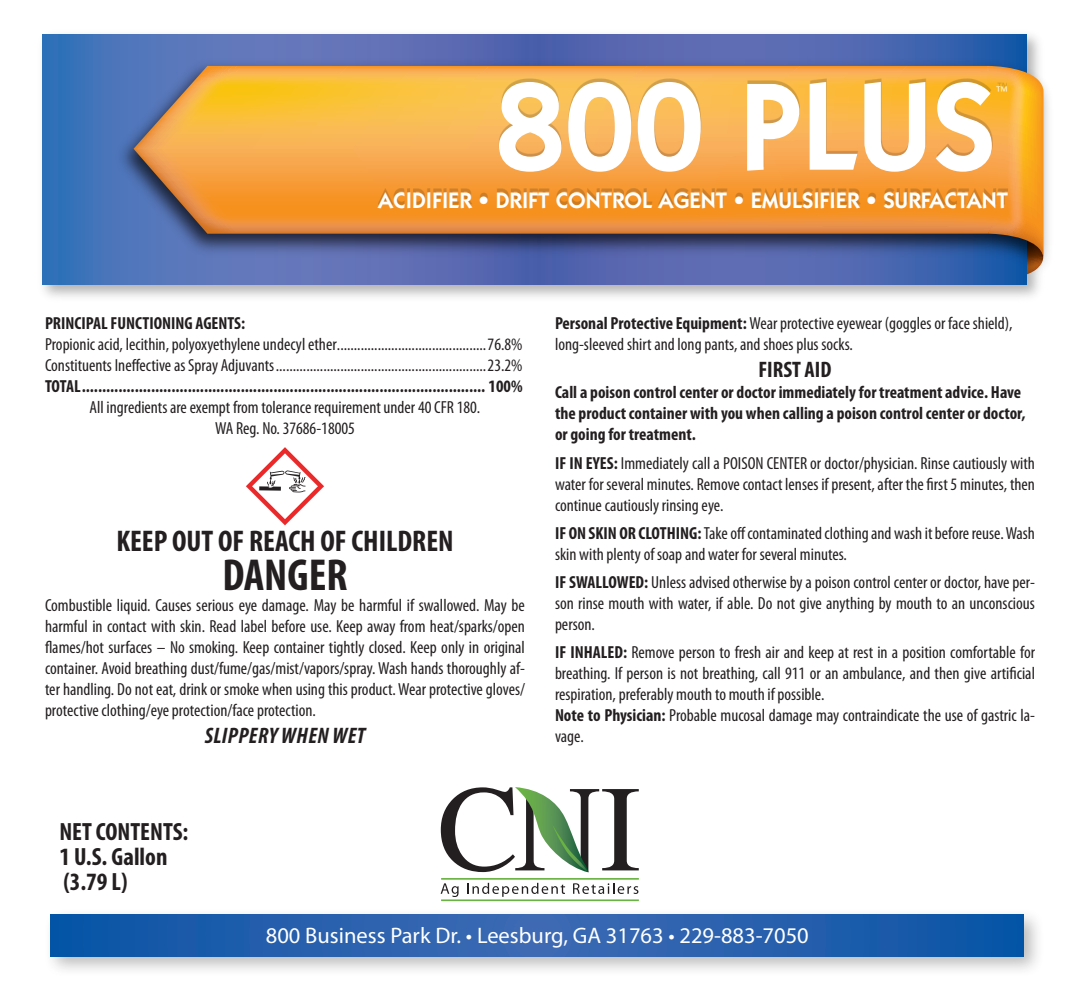
<style>
.page{position:relative;width:1080px;height:990px;background:#fff}
.page>*{position:absolute;margin:0;border:0;box-sizing:border-box;transform-origin:0 0}
.t1{font:600 125px "ITC Kabel Std";color:#fff}
.t2{font:700 condensed 45px "Myriad Pro";color:#231f20}
.t3{font:700 condensed 30px "Myriad Pro";color:#231f20}
.t4{font:700 condensed 25px/25px "Myriad Pro";color:#231f20}
.t5{font:600 22.5px "ITC Kabel Std";color:#fff}
.t6{font:22.5px "Myriad Pro";color:#fff}
.t7{font:italic 700 condensed 22.5px "Myriad Pro";letter-spacing:.02em;color:#231f20}
.t8{font:700 condensed 22.5px "Myriad Pro";color:#231f20}
.t9{font:condensed 17.5px/21px "Myriad Pro";color:#231f20}
.t10{font:700 condensed 17.5px/21px "Myriad Pro";color:#231f20}
.t11{font:12.5px "ITC Kabel Std";color:#fff}
.s1{font-weight:700}
</style>
<div class="page">
<div style="left:44px;top:908px;width:1001px;height:70px;background:#231f20;opacity:.3"></div>
<svg style="left:50px;top:914px;width:974px;height:42px;background:#235fac"></svg>
<svg style="left:246px;top:447px;width:78px;height:78px"></svg>
<img style="left:42px;top:35px;width:997px;height:262px">
<svg style="left:42px;top:34px;width:985px;height:250px;background:#466eb5"></svg>
<img style="left:108px;top:54px;width:941px;height:230px">
<svg style="left:134px;top:66px;width:910px;height:191px;background:#cb914f"></svg>
<div style="left:499px;top:78px;width:508px;height:90px;background:#231f20;opacity:.2"></div>
<div style="left:378px;top:188px;width:630px;height:17px;background:#231f20;opacity:.2"></div>
<hr style="left:441px;top:878px;width:198px;height:2px;background:#69b342">
<hr style="left:441px;top:899px;width:198px;height:2px;background:#69b342">
<svg style="left:441px;top:883px;width:18px;height:14px"></svg>
<svg style="left:467px;top:883px;width:98px;height:14px"></svg>
<svg style="left:573px;top:883px;width:65px;height:11px"></svg>
<svg style="left:441px;top:787px;width:198px;height:85px"></svg>
<h1 class="t1" style="left:496px;top:53px;width:502px">800 PLUS</h1>
<p class="t11" style="left:996px;top:83px;width:14px">™</p>
<p class="t5" style="left:378px;top:187px;width:631px">ACIDIFIER • DRIFT CONTROL AGENT • EMULSIFIER • SURFACTANT</p>
<p class="t10" style="left:45px;top:313px;width:202px">PRINCIPAL FUNCTIONING AGENTS:</p>
<p class="t9" style="left:45px;top:334px;width:479px">Propionic acid, lecithin, polyoxyethylene undecyl ether............................................76.8%<br>Constituents Ineffective as Spray Adjuvants..............................................................23.2%</p>
<p class="t10" style="left:45px;top:376px;width:479px">TOTAL................................................................................................... 100%</p>
<p class="t9" style="left:90px;top:397px;width:392px;text-align:center">All ingredients are exempt from tolerance requirement under 40 CFR 180.<br>WA Reg. No. 37686-18005</p>
<h3 class="t3" style="left:116px;top:523px;width:339px">KEEP OUT OF REACH OF CHILDREN</h3>
<h2 class="t2" style="left:222px;top:547px;width:127px">DANGER</h2>
<p class="t9" style="left:45px;top:595px;width:482px;text-align:justify">Combustible liquid. Causes serious eye damage. May be harmful if swallowed. May be harmful in contact with skin. Read label before use. Keep away from heat/sparks/open flames/hot surfaces – No smoking. Keep container tightly closed. Keep only in original container. Avoid breathing dust/fume/gas/mist/vapors/spray. Wash hands thoroughly af&shy;ter handling. Do not eat, drink or smoke when using this product. Wear protective gloves/ protective clothing/eye protection/face protection.</p>
<p class="t7" style="left:205px;top:722px;width:162px">SLIPPERY WHEN WET</p>
<p class="t9" style="left:555px;top:313px;width:459px"><span class="s1">Personal Protective Equipment:</span> Wear protective eyewear (goggles or face shield), long-sleeved shirt and long pants, and shoes plus socks.</p>
<p class="t8" style="left:758px;top:356px;width:75px">FIRST AID</p>
<p class="t10" style="left:555px;top:382px;width:472px">Call a poison control center or doctor immediately for treatment advice. Have the product container with you when calling a poison control center or doctor, or going for treatment.</p>
<p class="t9" style="left:555px;top:452px;width:482px;text-align:justify"><span class="s1">IF IN EYES:</span> Immediately call a POISON CENTER or doctor/physician. Rinse cautiously with water for several minutes. Remove contact lenses if present, after the first 5 minutes, then continue cautiously rinsing eye.</p>
<p class="t9" style="left:555px;top:522px;width:481px"><span class="s1">IF ON SKIN OR CLOTHING:</span> Take off contaminated clothing and wash it before reuse. Wash skin with plenty of soap and water for several minutes.</p>
<p class="t9" style="left:555px;top:571px;width:482px;text-align:justify"><span class="s1">IF SWALLOWED:</span> Unless advised otherwise by a poison control center or doctor, have per&shy;son rinse mouth with water, if able. Do not give anything by mouth to an unconscious person.</p>
<p class="t9" style="left:555px;top:642px;width:482px"><span class="s1">IF INHALED:</span> Remove person to fresh air and keep at rest in a position comfortable for breathing. If person is not breathing, call 911 or an ambulance, and then give artificial respiration, preferably mouth to mouth if possible.<br><span class="s1">Note to Physician:</span> Probable mucosal damage may contraindicate the use of gastric la&shy;vage.</p>
<h3 class="t4" style="left:59px;top:819px;width:131px">NET CONTENTS:<br>1 U.S. Gallon (3.79 L)</h3>
<p class="t6" style="left:266px;top:921px;width:544px">800 Business Park Dr. • Leesburg, GA 31763 • 229-883-7050</p>
</div>
